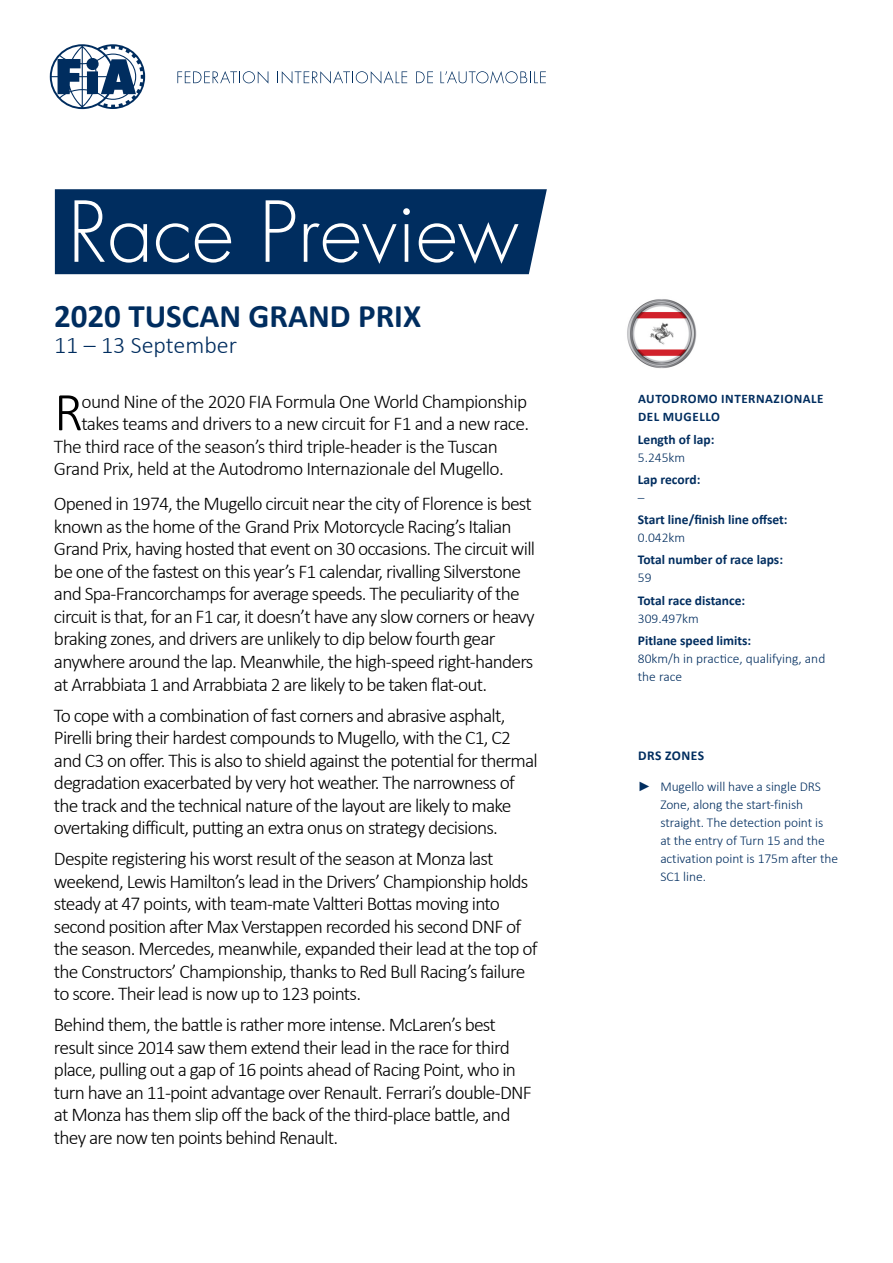
<style>
.page{position:relative;width:893px;height:1263px;background:#fff}
.page>*{position:absolute;margin:0;border:0;box-sizing:border-box;transform-origin:0 0}
.t1{font:300 54.9px "Calibri";color:#000}
.t2{font:700 33px "Calibri";color:#002d5f}
.t3{font:300 24px "Calibri";color:#002d5f}
.t4{font:300 19.5px/22.5px "Calibri";letter-spacing:-.04em;color:#000}
.t5{font:300 13.5px/18px "Calibri";letter-spacing:-.005em;color:#002d5f}
.t6{font:700 13.5px "Calibri";color:#002d5f}
.t7{font:700 13.5px "Calibri";letter-spacing:.035em;color:#002d5f}
.t8{font:700 13.05px/18px "Calibri";letter-spacing:.04em;color:#002d5f}
.s1{font-family:"Arial";font-weight:700}
</style>
<div class="page">
<svg style="left:50px;top:44px;width:95px;height:65px"></svg>
<svg style="left:177px;top:71px;width:91px;height:13px"></svg>
<svg style="left:281px;top:71px;width:126px;height:13px"></svg>
<svg style="left:416px;top:71px;width:17px;height:12px"></svg>
<svg style="left:440px;top:71px;width:106px;height:13px"></svg>
<svg style="left:54px;top:189px;width:493px;height:85px;background:#204773"></svg>
<img style="left:627px;top:299px;width:70px;height:70px">
<h2 class="t2" style="left:54px;top:293px;width:369px">2020 TUSCAN GRAND PRIX</h2>
<p class="t3" style="left:54px;top:330px;width:185px">11 – 13 September</p>
<h1 class="t1" style="left:54px;top:378px;width:31px">R</h1>
<p class="t4" style="left:81px;top:390px;width:447px">ound Nine of the 2020 FIA Formula One World Championship</p>
<p class="t4" style="left:81px;top:412px;width:449px">takes teams and drivers to a new circuit for F1 and a new race.</p>
<p class="t4" style="left:54px;top:435px;width:445px">The third race of the season’s third triple-header is the Tuscan</p>
<p class="t4" style="left:54px;top:457px;width:451px">Grand Prix, held at the Autodromo Internazionale del Mugello.</p>
<p class="t4" style="left:54px;top:492px;width:483px">Opened in 1974, the Mugello circuit near the city of Florence is best known as the home of the Grand Prix Motorcycle Racing’s Italian Grand Prix, having hosted that event on 30 occasions. The circuit will be one of the fastest on this year’s F1 calendar, rivalling Silverstone and Spa-Francorchamps for average speeds. The peculiarity of the circuit is that, for an F1 car, it doesn’t have any slow corners or heavy braking zones, and drivers are unlikely to dip below fourth gear anywhere around the lap. Meanwhile, the high-speed right-handers at Arrabbiata 1 and Arrabbiata 2 are likely to be taken flat-out.</p>
<p class="t4" style="left:54px;top:704px;width:485px">To cope with a combination of fast corners and abrasive asphalt, Pirelli bring their hardest compounds to Mugello, with the C1, C2 and C3 on offer. This is also to shield against the potential for thermal degradation exacerbated by very hot weather. The narrowness of the track and the technical nature of the layout are likely to make overtaking difficult, putting an extra onus on strategy decisions.</p>
<p class="t4" style="left:54px;top:847px;width:485px">Despite registering his worst result of the season at Monza last weekend, Lewis Hamilton’s lead in the Drivers’ Championship holds steady at 47 points, with team-mate Valtteri Bottas moving into second position after Max Verstappen recorded his second DNF of the season. Mercedes, meanwhile, expanded their lead at the top of the Constructors’ Championship, thanks to Red Bull Racing’s failure to score. Their lead is now up to 123 points.</p>
<p class="t4" style="left:54px;top:1013px;width:479px">Behind them, the battle is rather more intense. McLaren’s best result since 2014 saw them extend their lead in the race for third place, pulling out a gap of 16 points ahead of Racing Point, who in turn have an 11-point advantage over Renault. Ferrari’s double-DNF at Monza has them slip off the back of the third-place battle, and they are now ten points behind Renault.</p>
<p class="t8" style="left:638px;top:390px;width:187px">AUTODROMO INTERNAZIONALE<br>DEL MUGELLO</p>
<p class="t6" style="left:638px;top:429px;width:78px">Length of lap:</p>
<p class="t5" style="left:638px;top:448px;width:49px">5.245km</p>
<p class="t6" style="left:638px;top:470px;width:64px">Lap record:</p>
<p class="t5" style="left:638px;top:488px;width:8px">–</p>
<p class="t6" style="left:638px;top:510px;width:151px">Start line/finish line offset:</p>
<p class="t5" style="left:638px;top:528px;width:49px">0.042km</p>
<p class="t6" style="left:638px;top:550px;width:147px">Total number of race laps:</p>
<p class="t5" style="left:638px;top:569px;width:15px">59</p>
<p class="t6" style="left:638px;top:590px;width:109px">Total race distance:</p>
<p class="t5" style="left:638px;top:609px;width:63px">309.497km</p>
<p class="t6" style="left:638px;top:631px;width:115px">Pitlane speed limits:</p>
<p class="t5" style="left:638px;top:649px;width:189px">80km/h in practice, qualifying, and the race</p>
<p class="t7" style="left:638px;top:746px;width:68px">DRS ZONES</p>
<p class="t5" style="left:660px;top:777px;width:179px;text-indent:-23px"><span class="s1">►</span> Mugello will have a single DRS<br>Zone, along the start-finish straight. The detection point is<br>at the entry of Turn 15 and the activation point is 175m after the<br>SC1 line.</p>
</div>
